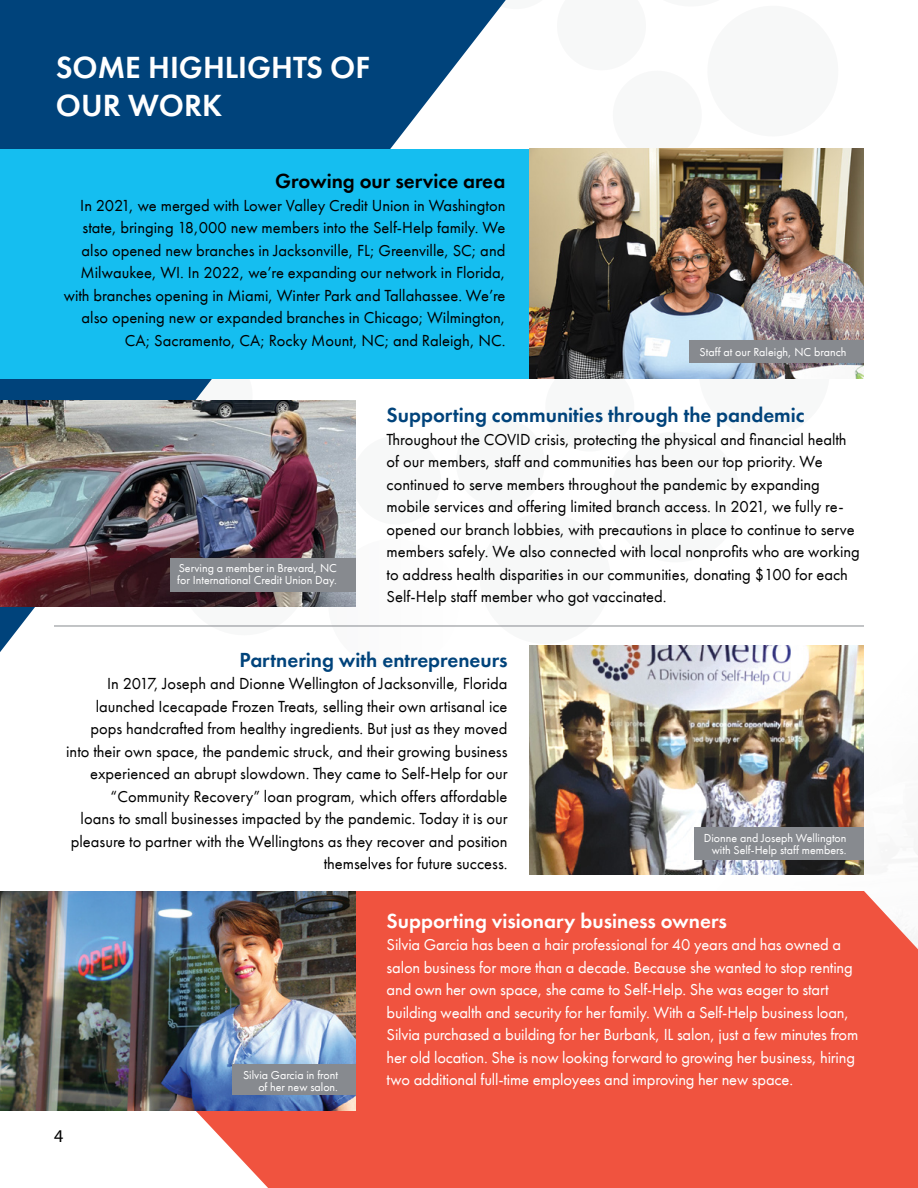
<style>
.page{position:relative;width:918px;height:1188px;background:#fff}
.page>*{position:absolute;margin:0;border:0;box-sizing:border-box;transform-origin:0 0}
.t1{font:600 31.5px/37.8px "Futura PT";color:#fff}
.t2{font:600 21px "Futura PT";color:#00437b}
.t3{font:600 21px "Futura PT";color:#fff}
.t4{font:600 21px "Futura PT";color:#000}
.t5{font:18px "Myriad Pro";color:#000}
.t6{font:16.5px/22.5px "Futura PT";color:#000;text-align:right}
.t7{font:16.5px/22.5px "Futura PT";letter-spacing:-.01em;color:#fff}
.t8{font:12px/12px "Futura PT";color:#fff;text-align:right}
</style>
<div class="page">
<div style="left:194px;top:891px;width:724px;height:297px;background:#f0533f"></div>
<svg style="left:0;top:0;width:506px;height:652px;fill:#00437b"></svg>
<div style="left:0;top:149px;width:864px;height:229px;background:#15bef0"></div>
<img style="left:529px;top:149px;width:335px;height:229px">
<div style="left:689px;top:340px;width:175px;height:23px;background:#878a8f"></div>
<img style="left:529px;top:645px;width:335px;height:230px">
<div style="left:694px;top:827px;width:170px;height:33px;background:#878a8f"></div>
<img style="left:0;top:400px;width:355px;height:207px">
<div style="left:170px;top:559px;width:185px;height:33px;background:#878a8f"></div>
<img style="left:0;top:891px;width:355px;height:219px">
<div style="left:232px;top:1065px;width:123px;height:30px;background:#878a8f"></div>
<hr style="left:54px;top:626px;width:810px;height:1px;background:#878a8f">
<h1 class="t1" style="left:56px;top:48px;width:316px">SOME HIGHLIGHTS OF<br>OUR WORK</h1>
<p class="t4" style="left:275px;top:168px;width:232px">Growing our service area</p>
<p class="t6" style="left:64px;top:194px;width:443px">In 2021, we merged with Lower Valley Credit Union in Washington state, bringing 18,000 new members into the Self-Help family. We also opened new branches in Jacksonville, FL; Greenville, SC; and Milwaukee, WI. In 2022, we’re expanding our network in Florida, with branches opening in Miami, Winter Park and Tallahassee. We’re also opening new or expanded branches in Chicago; Wilmington, CA; Sacramento, CA; Rocky Mount, NC; and Raleigh, NC.</p>
<p class="t8" style="left:700px;top:346px;width:149px">Staff at our Raleigh, NC branch</p>
<p class="t8" style="left:177px;top:562px;width:161px;text-align:left">Serving a member in Brevard, NC for International Credit Union Day.</p>
<p class="t2" style="left:387px;top:402px;width:420px">Supporting communities through the pandemic</p>
<p class="t6" style="left:387px;top:428px;width:475px;text-align:left">Throughout the COVID crisis, protecting the physical and financial health of our members, staff and communities has been our top priority. We continued to serve members throughout the pandemic by expanding mobile services and offering limited branch access. In 2021, we fully re&shy;opened our branch lobbies, with precautions in place to continue to serve members safely. We also connected with local nonprofits who are working to address health disparities in our communities, donating $100 for each Self-Help staff member who got vaccinated.</p>
<p class="t2" style="left:239px;top:646px;width:270px">Partnering with entrepreneurs</p>
<p class="t6" style="left:66px;top:672px;width:443px">In 2017, Joseph and Dionne Wellington of Jacksonville, Florida launched Icecapade Frozen Treats, selling their own artisanal ice pops handcrafted from healthy ingredients. But just as they moved into their own space, the pandemic struck, and their growing business experienced an abrupt slowdown. They came to Self-Help for our “Community Recovery” loan program, which offers affordable<br>loans to small businesses impacted by the pandemic. Today it is our pleasure to partner with the Wellingtons as they recover and position themselves for future success.</p>
<p class="t8" style="left:704px;top:832px;width:144px">Dionne and Joseph Wellington with Self-Help staff members.</p>
<p class="t5" style="left:54px;top:1125px;width:11px">4</p>
<p class="t8" style="left:243px;top:1068px;width:97px">Silvia Garcia in front of her new salon.</p>
<p class="t3" style="left:387px;top:908px;width:342px">Supporting visionary business owners</p>
<p class="t7" style="left:387px;top:933px;width:473px">Silvia Garcia has been a hair professional for 40 years and has owned a salon business for more than a decade. Because she wanted to stop renting and own her own space, she came to Self-Help. She was eager to start building wealth and security for her family. With a Self-Help business loan, Silvia purchased a building for her Burbank, IL salon, just a few minutes from her old location. She is now looking forward to growing her business, hiring two additional full-time employees and improving her new space.</p>
</div>
